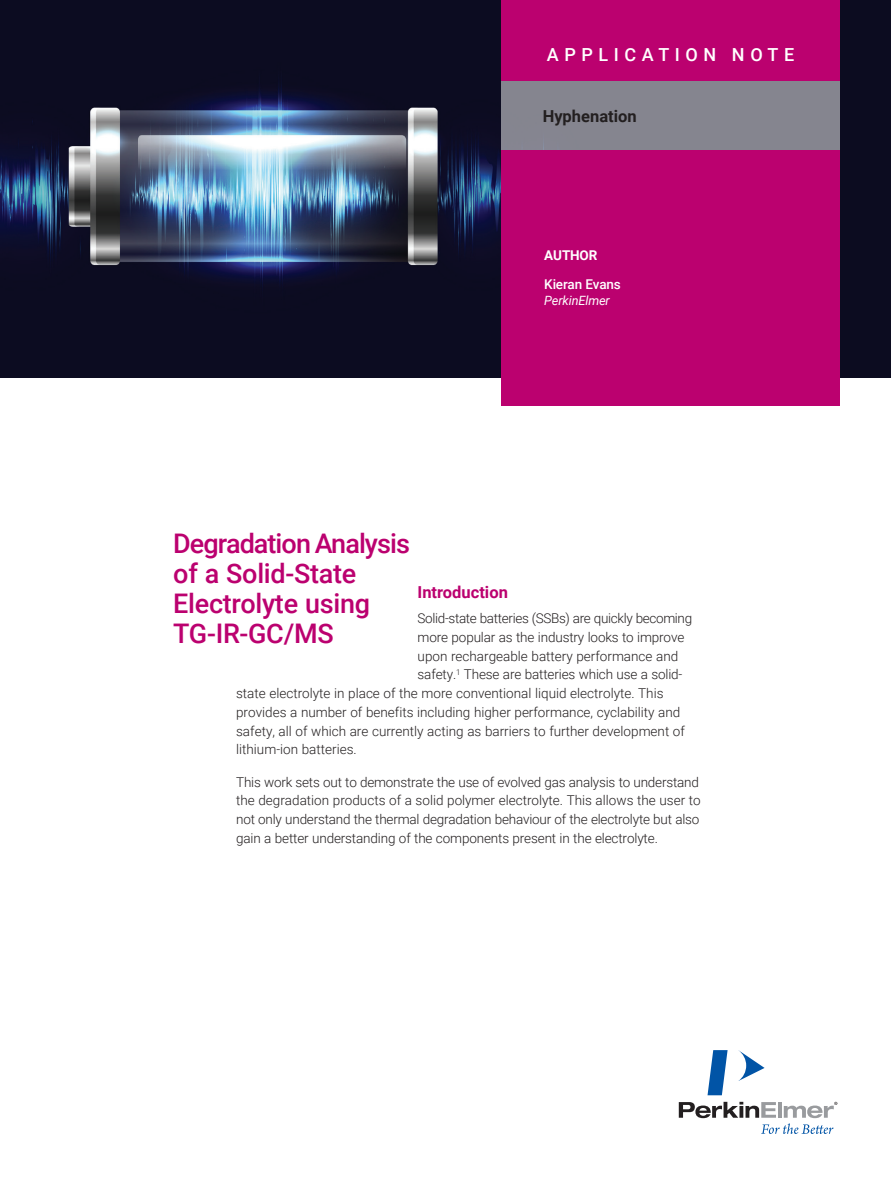
<style>
.page{position:relative;width:891px;height:1188px;background:#fff}
.page>*{position:absolute;margin:0;border:0;box-sizing:border-box;transform-origin:0 0}
.t1{font:500 27px/30px "Roboto";letter-spacing:-.01em;color:#bb016f}
.t2{font:500 18px "Roboto";letter-spacing:.31em;color:#fff}
.t3{font:700 16.5px "Roboto";color:#bb016f}
.t4{font:700 16.5px "Roboto";color:#231f20}
.t5{font:300 13.5px/18.8px "Roboto";color:#231f20}
.t6{font:300 13.5px "Roboto";letter-spacing:-.025em;color:#231f20}
.t7{font:500 13.5px "Roboto";letter-spacing:-.01em;color:#fff}
.t8{font:700 13.5px "Roboto";letter-spacing:-.01em;color:#fff}
.t9{font:italic 12.75px "Roboto";letter-spacing:-.01em;color:#fff}
</style>
<div class="page">
<div style="left:840px;top:0;width:51px;height:378px;background:#0c0c20"></div>
<img style="left:0;top:0;width:501px;height:378px">
<div style="left:501px;top:27px;width:339px;height:352px;background:#85858f"></div>
<div style="left:501px;top:150px;width:339px;height:256px;background:#bb016f"></div>
<div style="left:501px;top:0;width:339px;height:81px;background:#bb016f"></div>
<svg style="left:738px;top:1050px;width:27px;height:31px"></svg>
<svg style="left:708px;top:1050px;width:20px;height:45px"></svg>
<svg style="left:679px;top:1102px;width:158px;height:32px"></svg>
<h2 class="t2" style="left:547px;top:42px;width:249px">APPLICATION NOTE</h2>
<p class="t4" style="left:543px;top:105px;width:96px">Hyphenation</p>
<p class="t8" style="left:544px;top:246px;width:55px">AUTHOR</p>
<p class="t7" style="left:544px;top:275px;width:78px">Kieran Evans</p>
<p class="t9" style="left:544px;top:291px;width:67px">PerkinElmer</p>
<h1 class="t1" style="left:173px;top:528px;width:238px">Degradation Analysis of a Solid-State<br>Electrolyte using<br>TG-IR-GC/MS</h1>
<p class="t3" style="left:418px;top:580px;width:92px">Introduction</p>
<p class="t6" style="left:418px;top:609px;width:276px">Solid-state batteries (SSBs) are quickly becoming</p>
<p class="t5" style="left:418px;top:627px;width:268px">more popular as the industry looks to improve</p>
<p class="t5" style="left:418px;top:646px;width:262px">upon rechargeable battery performance and</p>
<p class="t5" style="left:418px;top:665px;width:266px">safety.<sup>1</sup> These are batteries which use a solid-</p>
<p class="t5" style="left:236px;top:684px;width:429px">state electrolyte in place of the more conventional liquid electrolyte. This</p>
<p class="t5" style="left:236px;top:702px;width:446px">provides a number of benefits including higher performance, cyclability and</p>
<p class="t5" style="left:236px;top:721px;width:450px">safety, all of which are currently acting as barriers to further development of</p>
<p class="t5" style="left:236px;top:740px;width:122px">lithium-ion batteries.</p>
<p class="t5" style="left:236px;top:772px;width:466px">This work sets out to demonstrate the use of evolved gas analysis to understand the degradation products of a solid polymer electrolyte. This allows the user to not only understand the thermal degradation behaviour of the electrolyte but also gain a better understanding of the components present in the electrolyte.</p>
</div>
